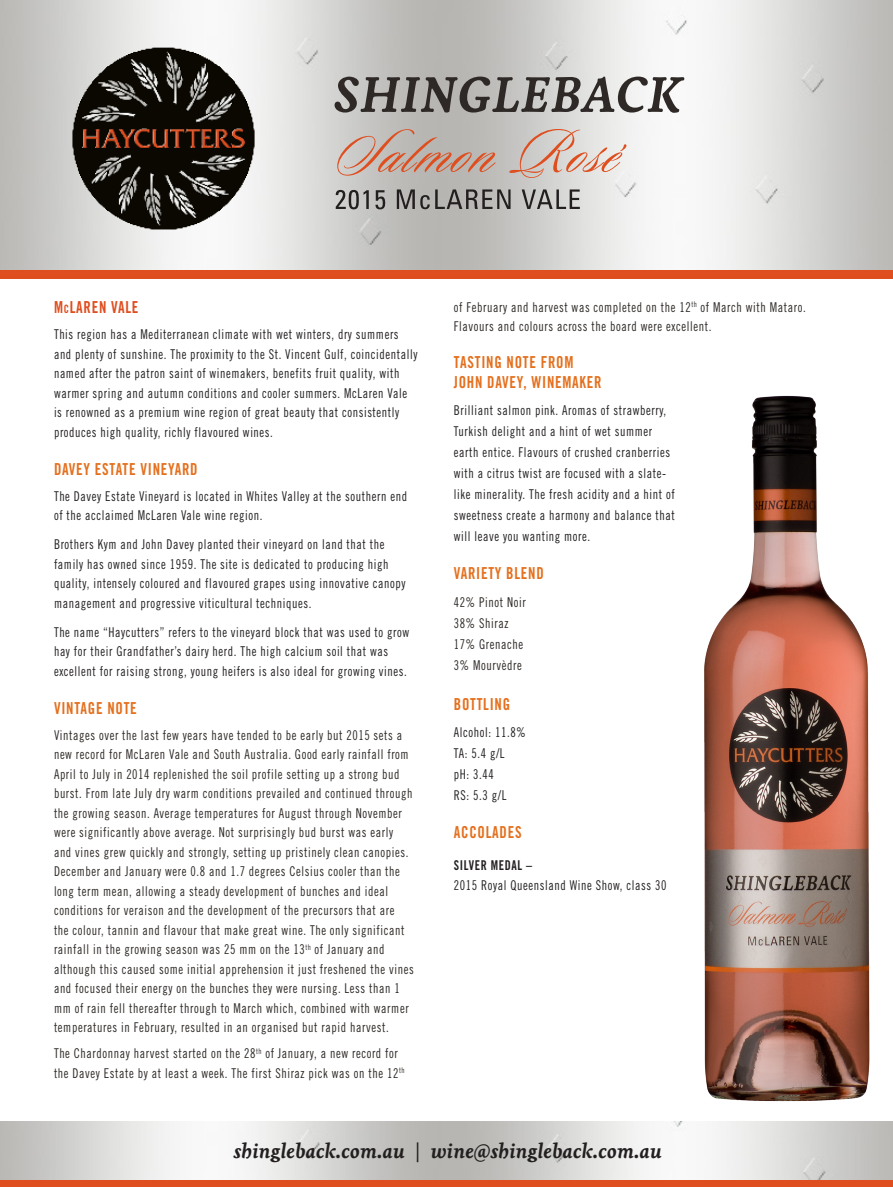
<style>
.page{position:relative;width:893px;height:1187px;background:#fff}
.page>*{position:absolute;margin:0;border:0;box-sizing:border-box;transform-origin:0 0}
.t1{font:italic 700 21px "Livory";color:#231f20}
.t2{font:16.5px "Trade Gothic Bold Cond Twenty";letter-spacing:.05em;color:#e4701e;scale:.9 1}
.t3{font:16.5px "Trade Gothic Bold Cond Twenty";letter-spacing:.05em;color:#df4e1e;scale:.9 1}
.t4{font:13.5px/19.5px "Trade Gothic Cond Eighteen";letter-spacing:.05em;color:#2e2926;scale:.9 1}
.t5{font:13.5px/19.5px "Trade Gothic Cond Eighteen";letter-spacing:.05em;color:#231f20;scale:.9 1}
.t6{font:13.5px "Trade Gothic Bold Cond Twenty";letter-spacing:.05em;color:#231f20;scale:.9 1}
.s1{font-size:11.55px}
</style>
<div class="page">
<div style="left:0;top:270px;width:893px;height:9px;background:#df4e1e"></div>
<div style="left:0;top:1179px;width:893px;height:7px;background:#df4e1e"></div>
<img style="left:57px;top:31px;width:213px;height:213px">
<img style="left:0;top:1121px;width:893px;height:58px">
<svg style="left:335px;top:77px;width:349px;height:36px;background:#908e8b"></svg>
<img style="left:704px;top:395px;width:166px;height:707px">
<svg style="left:336px;top:189px;width:244px;height:20px;background:#939290"></svg>
<svg style="left:337px;top:129px;width:290px;height:49px;background:#ccb8af"></svg>
<p class="t3" style="left:54px;top:297px;width:95px">M<span class="s1">c</span>LAREN VALE</p>
<p class="t5" style="left:54px;top:324px;width:405px">This region has a Mediterranean climate with wet winters, dry summers and plenty of sunshine. The proximity to the St. Vincent Gulf, coincidentally named after the patron saint of winemakers, benefits fruit quality, with warmer spring and autumn conditions and cooler summers. McLaren Vale is renowned as a premium wine region of great beauty that consistently produces high quality, richly flavoured wines.</p>
<p class="t2" style="left:54px;top:459px;width:161px">DAVEY ESTATE VINEYARD</p>
<p class="t5" style="left:54px;top:486px;width:394px">The Davey Estate Vineyard is located in Whites Valley at the southern end of the acclaimed McLaren Vale wine region.</p>
<p class="t5" style="left:54px;top:534px;width:392px">Brothers Kym and John Davey planted their vineyard on land that the family has owned since 1959. The site is dedicated to producing high quality, intensely coloured and flavoured grapes using innovative canopy management and progressive viticultural techniques.</p>
<p class="t5" style="left:54px;top:622px;width:396px">The name “Haycutters” refers to the vineyard block that was used to grow hay for their Grandfather’s dairy herd. The high calcium soil that was excellent for raising strong, young heifers is also ideal for growing vines.</p>
<p class="t2" style="left:54px;top:697px;width:94px">VINTAGE NOTE</p>
<p class="t4" style="left:54px;top:725px;width:401px">Vintages over the last few years have tended to be early but 2015 sets a new record for McLaren Vale and South Australia. Good early rainfall from April to July in 2014 replenished the soil profile setting up a strong bud burst. From late July dry warm conditions prevailed and continued through the growing season. Average temperatures for August through November were significantly above average. Not surprisingly bud burst was early and vines grew quickly and strongly, setting up pristinely clean canopies.<br>December and January were 0.8 and 1.7 degrees Celsius cooler than the long term mean, allowing a steady development of bunches and ideal conditions for veraison and the development of the precursors that are<br>the colour, tannin and flavour that make great wine. The only significant rainfall in the growing season was 25 mm on the 13<sup>th</sup> of January and although this caused some initial apprehension it just freshened the vines and focused their energy on the bunches they were nursing. Less than 1 mm of rain fell thereafter through to March which, combined with warmer temperatures in February, resulted in an organised but rapid harvest.</p>
<p class="t4" style="left:54px;top:1043px;width:391px">The Chardonnay harvest started on the 28<sup>th</sup> of January, a new record for the Davey Estate by at least a week. The first Shiraz pick was on the 12<sup>th</sup></p>
<p class="t4" style="left:454px;top:297px;width:392px">of February and harvest was completed on the 12<sup>th</sup> of March with Mataro.<br>Flavours and colours across the board were excellent.</p>
<p class="t2" style="left:454px;top:352px;width:134px">TASTING NOTE FROM</p>
<p class="t2" style="left:454px;top:372px;width:166px">JOHN DAVEY, WINEMAKER</p>
<p class="t5" style="left:454px;top:399px;width:247px;line-height:21px">Brilliant salmon pink. Aromas of strawberry, Turkish delight and a hint of wet summer earth entice. Flavours of crushed cranberries with a citrus twist are focused with a slate&shy;like minerality. The fresh acidity and a hint of sweetness create a harmony and balance that will leave you wanting more.</p>
<p class="t2" style="left:454px;top:563px;width:101px">VARIETY BLEND</p>
<p class="t4" style="left:454px;top:592px;width:81px">42% Pinot Noir</p>
<p class="t4" style="left:454px;top:613px;width:62px">38% Shiraz</p>
<p class="t4" style="left:454px;top:634px;width:79px;line-height:21px">17% Grenache<br>3% Mourvèdre</p>
<p class="t2" style="left:454px;top:694px;width:64px">BOTTLING</p>
<p class="t5" style="left:454px;top:722px;width:81px">Alcohol: 11.8%</p>
<p class="t5" style="left:454px;top:743px;width:58px">TA: 5.4 g/L</p>
<p class="t5" style="left:454px;top:763px;width:60px;line-height:21px">pH: 3.44<br>RS: 5.3 g/L</p>
<p class="t2" style="left:454px;top:822px;width:77px">ACCOLADES</p>
<p class="t6" style="left:454px;top:857px;width:88px">SILVER MEDAL –</p>
<p class="t5" style="left:454px;top:875px;width:238px">2015 Royal Queensland Wine Show, class 30</p>
<p class="t1" style="left:234px;top:1138px;width:430px">shingleback.com.au | wine@shingleback.com.au</p>
</div>
